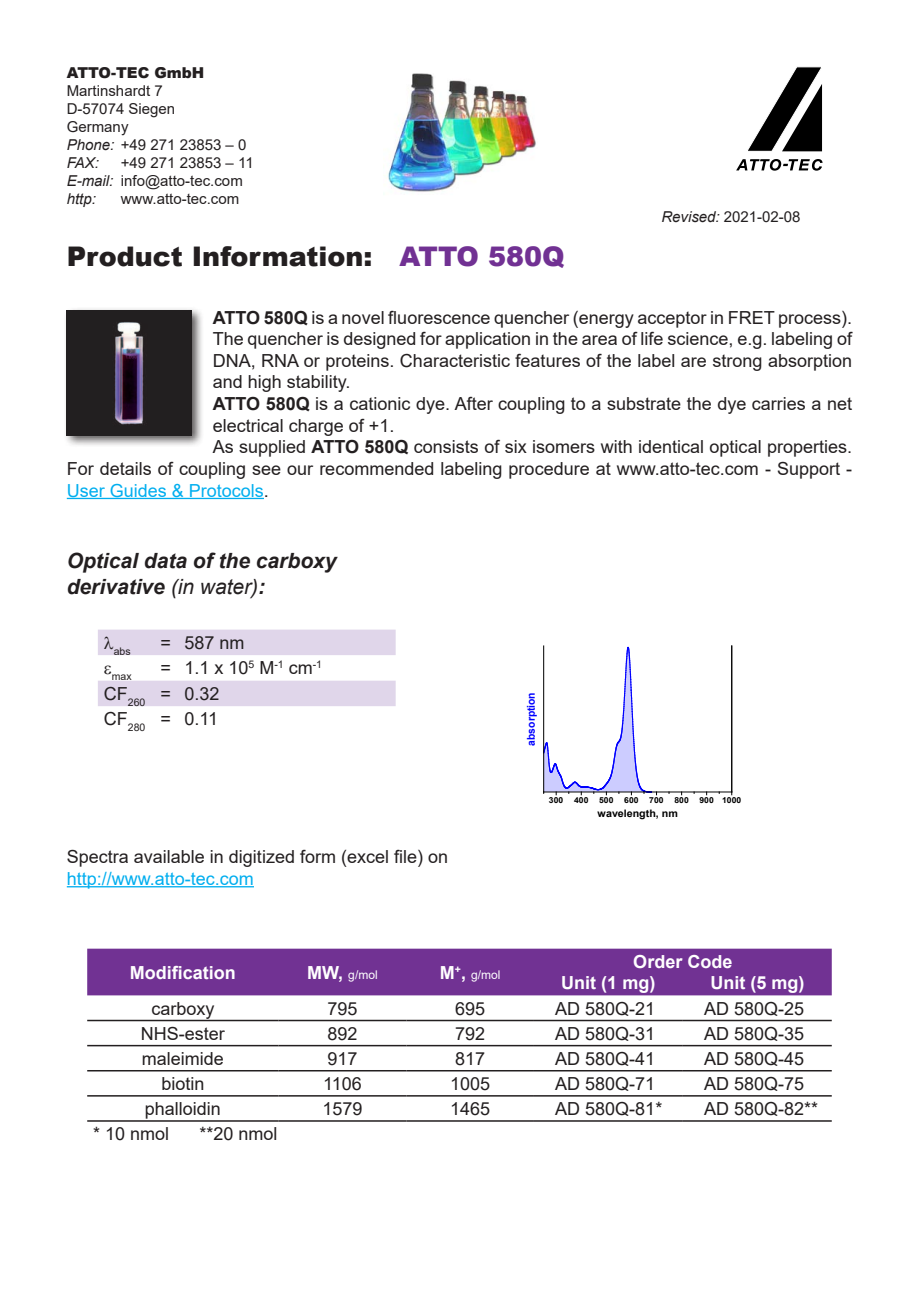
<style>
.page{position:relative;width:919px;height:1289px;background:#fff}
.page>*{position:absolute;margin:0;border:0;box-sizing:border-box;transform-origin:0 0}
.t1{font:900 27px "Arial";color:#231f20}
.t2{font:italic 700 21px "Arial";color:#231f20}
.t3{font:18px/21.6px "Arial";color:#231f20;text-align:justify}
.t4{font:700 18px "Arial";color:#fff}
.t5{font:15px "Arial";color:#231f20}
.t6{font:900 15px "Arial";color:#231f20}
.t7{font:italic 15px "Arial";color:#231f20}
.t8{font:12px "Arial";color:#fff}
.t9{font:700 10.65px "Arial";color:#00f;scale:.96 1}
.t10{font:10.5px "Arial";color:#231f20}
.t11{font:700 10.35px "Arial";color:#000;scale:1.04 1}
.t12{font:700 8.25px "Arial";letter-spacing:.005em;color:#000;scale:1.04 1}
.s1{font-style:italic}
.s2{color:#713193}
.s3{font-weight:700}
.s4{color:#00aeef}
.s5{font-weight:400}
.s6{font-weight:700;font-size:18px}
</style>
<div class="page">
<svg style="left:748px;top:67px;width:74px;height:84px"></svg>
<svg style="left:736px;top:159px;width:86px;height:12px"></svg>
<hr style="left:67px;top:498px;width:197px;height:1px;background:#00aeef">
<div style="left:63px;top:306px;width:141px;height:141px;background:#231f20;opacity:.75"></div>
<img style="left:67px;top:310px;width:124px;height:125px">
<hr style="left:543px;top:791px;width:188px;height:1px;background:#000">
<svg style="left:543px;top:646px;width:114px;height:148px"></svg>
<hr style="left:543px;top:646px;width:1px;height:146px;background:#000">
<hr style="left:731px;top:646px;width:1px;height:146px;background:#000">
<img style="left:386px;top:73px;width:150px;height:119px">
<hr style="left:67px;top:886px;width:187px;height:1px;background:#00aeef">
<div style="left:87px;top:948px;width:744px;height:47px;background:#713293"></div>
<hr style="left:87px;top:1019px;width:192px;height:2px;background:#231f20">
<hr style="left:279px;top:1019px;width:127px;height:2px;background:#231f20">
<hr style="left:406px;top:1019px;width:128px;height:2px;background:#231f20">
<hr style="left:87px;top:1044px;width:192px;height:2px;background:#231f20">
<hr style="left:279px;top:1044px;width:127px;height:2px;background:#231f20">
<hr style="left:406px;top:1044px;width:128px;height:2px;background:#231f20">
<hr style="left:534px;top:1019px;width:148px;height:2px;background:#231f20">
<hr style="left:682px;top:1019px;width:149px;height:2px;background:#231f20">
<hr style="left:534px;top:1044px;width:148px;height:2px;background:#231f20">
<hr style="left:682px;top:1044px;width:149px;height:2px;background:#231f20">
<hr style="left:87px;top:1095px;width:192px;height:1px;background:#231f20">
<hr style="left:279px;top:1095px;width:127px;height:1px;background:#231f20">
<hr style="left:406px;top:1095px;width:128px;height:1px;background:#231f20">
<hr style="left:534px;top:1095px;width:148px;height:1px;background:#231f20">
<hr style="left:682px;top:1095px;width:149px;height:1px;background:#231f20">
<hr style="left:87px;top:1120px;width:192px;height:1px;background:#231f20">
<hr style="left:279px;top:1120px;width:127px;height:1px;background:#231f20">
<hr style="left:406px;top:1120px;width:128px;height:1px;background:#231f20">
<hr style="left:534px;top:1120px;width:148px;height:1px;background:#231f20">
<hr style="left:682px;top:1120px;width:149px;height:1px;background:#231f20">
<hr style="left:87px;top:1069px;width:192px;height:2px;background:#231f20">
<hr style="left:279px;top:1069px;width:127px;height:2px;background:#231f20">
<hr style="left:406px;top:1069px;width:128px;height:2px;background:#231f20">
<hr style="left:534px;top:1069px;width:148px;height:2px;background:#231f20">
<hr style="left:682px;top:1069px;width:149px;height:2px;background:#231f20">
<svg style="left:98px;top:629px;width:297px;height:77px"></svg>
<p class="t6" style="left:67px;top:61px;width:139px">ATTO-TEC GmbH</p>
<p class="t5" style="left:67px;top:80px;width:97px">Martinshardt 7</p>
<p class="t5" style="left:67px;top:98px;width:110px">D-57074 Siegen</p>
<p class="t5" style="left:67px;top:116px;width:63px">Germany</p>
<p class="t5" style="left:67px;top:134px;width:181px"><span class="s1">Phone:</span> +49 271 23853 – 0</p>
<p class="t7" style="left:67px;top:153px;width:34px">FAX:</p>
<p class="t5" style="left:121px;top:152px;width:134px">+49 271 23853 – 11</p>
<p class="t5" style="left:67px;top:170px;width:177px"><span class="s1">E-mail:</span> info@atto-tec.com</p>
<p class="t7" style="left:67px;top:189px;width:31px">http:</p>
<p class="t5" style="left:121px;top:188px;width:120px">www.atto-tec.com</p>
<p class="t1" style="left:67px;top:237px;width:499px">Product Information: <span class="s2">ATTO 580Q</span></p>
<p class="t5" style="left:661px;top:206px;width:141px"><span class="s1">Revised:</span> 2021-02-08</p>
<p class="t3" style="left:213px;top:306px;width:641px"><span class="s3">ATTO 580Q</span> is a novel fluorescence quencher (energy acceptor in FRET process).<br>The quencher is designed for application in the area of life science, e.g. labeling of DNA, RNA or proteins. Characteristic features of the label are strong absorption and high stability.</p>
<p class="t3" style="left:213px;top:393px;width:641px"><span class="s3">ATTO 580Q</span> is a cationic dye. After coupling to a substrate the dye carries a net electrical charge of +1.</p>
<p class="t3" style="left:67px;top:436px;width:786px;text-indent:146px">As supplied <span class="s3">ATTO 580Q</span> consists of six isomers with identical optical properties.<br>For details of coupling see our recommended labeling procedure at www.atto-tec.com - Support - <span class="s4">User Guides &amp; Protocols</span>.</p>
<p class="t2" style="left:67px;top:547px;width:271px">Optical data of the carboxy</p>
<p class="t2" style="left:67px;top:572px;width:200px">derivative <span class="s5">(in water)</span>:</p>
<p class="t10" style="left:104px;top:643px;width:28px">●abs</p>
<p class="t3" style="left:161px;top:631px;width:12px">=</p>
<p class="t3" style="left:184px;top:631px;width:62px">587 nm</p>
<p class="t10" style="left:112px;top:669px;width:21px">max</p>
<p class="t3" style="left:161px;top:657px;width:12px">=</p>
<p class="t3" style="left:184px;top:657px;width:139px">1.1 x 10<sup>5</sup> M<sup>-1</sup> cm<sup>-1</sup></p>
<p class="t10" style="left:104px;top:694px;width:43px"><sup>CF</sup>260</p>
<p class="t3" style="left:161px;top:682px;width:12px">=</p>
<p class="t3" style="left:184px;top:682px;width:37px">0.32</p>
<p class="t10" style="left:104px;top:720px;width:43px"><sup>CF</sup>280</p>
<p class="t3" style="left:161px;top:708px;width:12px">=</p>
<p class="t3" style="left:184px;top:708px;width:35px">0.11</p>
<p class="t3" style="left:67px;top:846px;width:383px">Spectra available in digitized form (excel file) on <span class="s4">http://www.atto-tec.com</span></p>
<p class="t4" style="left:130px;top:959px;width:108px">Modification</p>
<p class="t8" style="left:307px;top:966px;width:72px"><span class="s6">MW,</span> g/mol</p>
<p class="t8" style="left:440px;top:966px;width:62px"><span class="s6">M</span><sup>+</sup><span class="s6">,</span> g/mol</p>
<p class="t9" style="left:523px;top:745px;width:57px;rotate:-90deg">absorption</p>
<p class="t12" style="left:549px;top:794px;width:15px">300</p>
<p class="t12" style="left:574px;top:794px;width:15px">400</p>
<p class="t12" style="left:599px;top:794px;width:15px">500</p>
<p class="t12" style="left:624px;top:794px;width:15px">600</p>
<p class="t12" style="left:649px;top:794px;width:15px">700</p>
<p class="t12" style="left:674px;top:794px;width:15px">800</p>
<p class="t12" style="left:699px;top:794px;width:42px">900 1000</p>
<p class="t11" style="left:597px;top:806px;width:79px">wavelength, nm</p>
<p class="t4" style="left:633px;top:948px;width:101px">Order Code</p>
<p class="t4" style="left:561px;top:970px;width:95px">Unit (1 mg)</p>
<p class="t4" style="left:710px;top:970px;width:95px">Unit (5 mg)</p>
<p class="t3" style="left:151px;top:997px;width:65px">carboxy</p>
<p class="t3" style="left:327px;top:997px;width:32px">795</p>
<p class="t3" style="left:455px;top:997px;width:32px">695</p>
<p class="t3" style="left:555px;top:997px;width:102px">AD 580Q-21</p>
<p class="t3" style="left:704px;top:997px;width:102px">AD 580Q-25</p>
<p class="t3" style="left:141px;top:1022px;width:86px">NHS-ester</p>
<p class="t3" style="left:327px;top:1022px;width:32px">892</p>
<p class="t3" style="left:455px;top:1022px;width:32px">792</p>
<p class="t3" style="left:555px;top:1022px;width:102px">AD 580Q-31</p>
<p class="t3" style="left:704px;top:1022px;width:102px">AD 580Q-35</p>
<p class="t3" style="left:142px;top:1047px;width:84px">maleimide</p>
<p class="t3" style="left:327px;top:1047px;width:32px">917</p>
<p class="t3" style="left:455px;top:1047px;width:32px">817</p>
<p class="t3" style="left:555px;top:1047px;width:102px">AD 580Q-41</p>
<p class="t3" style="left:704px;top:1047px;width:102px">AD 580Q-45</p>
<p class="t3" style="left:161px;top:1072px;width:45px">biotin</p>
<p class="t3" style="left:323px;top:1072px;width:40px">1106</p>
<p class="t3" style="left:450px;top:1072px;width:42px">1005</p>
<p class="t3" style="left:555px;top:1072px;width:102px">AD 580Q-71</p>
<p class="t3" style="left:704px;top:1072px;width:102px">AD 580Q-75</p>
<p class="t3" style="left:145px;top:1097px;width:78px">phalloidin</p>
<p class="t3" style="left:322px;top:1097px;width:42px">1579</p>
<p class="t3" style="left:450px;top:1097px;width:42px">1465</p>
<p class="t3" style="left:555px;top:1097px;width:109px">AD 580Q-81*</p>
<p class="t3" style="left:704px;top:1097px;width:116px">AD 580Q-82**</p>
<p class="t3" style="left:93px;top:1122px;width:78px">* 10 nmol</p>
<p class="t3" style="left:199px;top:1122px;width:80px">**20 nmol</p>
</div>
